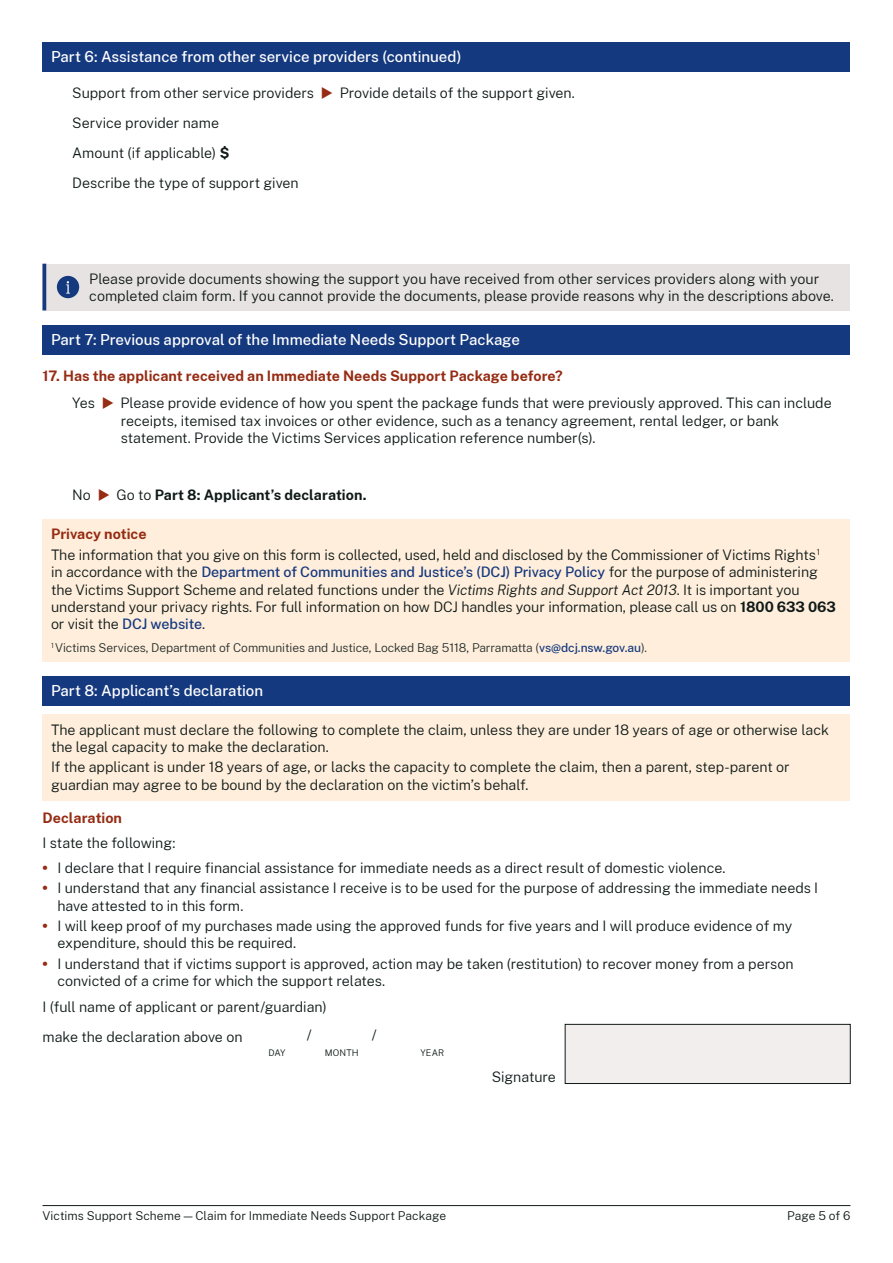
<style>
.page{position:relative;width:893px;height:1263px;background:#fff}
.page>*{position:absolute;margin:0;border:0;box-sizing:border-box;transform-origin:0 0}
.Heading_4__H4__white_on_Blue_01{font:500 15px "Public Sans";color:#fff}
.Body{font:300 14.25px/17.2px "Public Sans";letter-spacing:-.005em;color:#0f1a18}
.Level_1_bullet{font:300 14.25px/17.2px "Public Sans";color:#0f1a18}
.Numbered_questions{font:300 14.25px/27.5px "Public Sans";color:#0f1a18}
.Body-2{font:700 14.25px "Public Sans";letter-spacing:.005em;color:#0f1a18}
.Numbered_questions-2{font:700 14.25px "Public Sans";color:#952c13}
.Fineprint{font:300 12px "Public Sans";letter-spacing:-.005em;color:#252f2e}
.t1{font:300 12px "Public Sans";letter-spacing:.005em;color:#0f1a18}
.Body-3{font:300 9px "Public Sans";letter-spacing:.02em;color:#0f1a18}
.s1{color:#952c13}
.s2{font-weight:700}
.s3{font-weight:700;color:#952c13}
.s4{font-weight:300}
.s5{font-weight:500;color:#15397f}
.s6{font-style:italic}
.s7{font-weight:900;color:#952c13}
</style>
<div class="page">
<hr style="left:43px;top:1205px;width:807px;height:1px;background:#0f1a18">
<div style="left:565px;top:1024px;width:285px;height:60px;background:#f1eeed;border:1px solid #0f1a18"></div>
<div style="left:43px;top:519px;width:807px;height:143px;background:#ffeedb"></div>
<div style="left:43px;top:715px;width:807px;height:86px;background:#ffeedb"></div>
<div style="left:43px;top:264px;width:807px;height:46px;background:#e7e3e2"></div>
<hr style="left:43px;top:264px;width:3px;height:46px;background:#15397f">
<div style="left:43px;top:325px;width:807px;height:30px;background:#15397f"></div>
<div style="left:43px;top:676px;width:807px;height:30px;background:#15397f"></div>
<div style="left:57px;top:276px;width:22px;height:22px;background:#15397f;border-radius:50%"></div>
<svg style="left:66px;top:281px;width:4px;height:13px"></svg>
<div style="left:43px;top:43px;width:807px;height:29px;background:#15397f"></div>
<h1 class="Heading_4__H4__white_on_Blue_01" style="left:51px;top:46px;width:412px">Part 6: Assistance from other service providers (continued)</h1>
<p class="Body" style="left:72px;top:84px;width:504px">Support from other service providers <span class="s1">◆</span> Provide details of the support given.</p>
<p class="Body" style="left:72px;top:114px;width:148px">Service provider name</p>
<p class="Body" style="left:72px;top:143px;width:159px">Amount (if applicable) <span class="s2">$</span></p>
<p class="Body" style="left:72px;top:173px;width:228px">Describe the type of support given</p>
<p class="Body" style="left:89px;top:270px;width:746px">Please provide documents showing the support you have received from other services providers along with your completed claim form. If you cannot provide the documents, please provide reasons why in the descriptions above.</p>
<h1 class="Heading_4__H4__white_on_Blue_01" style="left:51px;top:329px;width:470px">Part 7: Previous approval of the Immediate Needs Support Package</h1>
<p class="Numbered_questions" style="left:72px;top:361px;width:761px;text-indent:-30px"><span class="s3">17. Has the applicant received an Immediate Needs Support Package before?<br></span>Yes <span class="s1">◆</span> Please provide evidence of how you spent the package funds that were previously approved. This can include</p>
<p class="Body" style="left:121px;top:411px;width:660px">receipts, itemised tax invoices or other evidence, such as a tenancy agreement, rental ledger, or bank statement. Provide the Victims Services application reference number(s).</p>
<p class="Body-2" style="left:72px;top:484px;width:296px"><span class="s4">No</span> <span class="s1">◆</span> <span class="s4">Go to</span> Part 8: Applicant’s declaration.</p>
<p class="Numbered_questions-2" style="left:51px;top:523px;width:97px">Privacy notice</p>
<p class="Body" style="left:51px;top:546px;width:786px">The information that you give on this form is collected, used, held and disclosed by the Commissioner of Victims Rights<sup>1<br></sup>in accordance with the <span class="s5">Department of Communities and Justice’s (DCJ) Privacy Policy</span> for the purpose of administering the Victims Support Scheme and related functions under the <span class="s6">Victims Rights and Support Act 2013</span>. It is important you understand your privacy rights. For full information on how DCJ handles your information, please call us on <span class="s2">1800 633 063 </span>or visit the <span class="s5">DCJ website</span>.</p>
<p class="Fineprint" style="left:51px;top:639px;width:598px"><sup>1</sup> Victims Services, Department of Communities and Justice, Locked Bag 5118, Parramatta (<span class="s5">vs@dcj.nsw.gov.au</span>).</p>
<h1 class="Heading_4__H4__white_on_Blue_01" style="left:51px;top:680px;width:214px">Part 8: Applicant’s declaration</h1>
<p class="Body" style="left:51px;top:720px;width:779px">The applicant must declare the following to complete the claim, unless they are under 18 years of age or otherwise lack the legal capacity to make the declaration.</p>
<p class="Body" style="left:51px;top:758px;width:740px">If the applicant is under 18 years of age, or lacks the capacity to complete the claim, then a parent, step-parent or guardian may agree to be bound by the declaration on the victim’s behalf.</p>
<p class="Numbered_questions-2" style="left:43px;top:807px;width:81px">Declaration</p>
<p class="Body" style="left:43px;top:833px;width:134px">I state the following:</p>
<p class="Level_1_bullet" style="left:43px;top:858px;width:685px"><span class="s7">•</span> I declare that I require financial assistance for immediate needs as a direct result of domestic violence.</p>
<p class="Level_1_bullet" style="left:57px;top:879px;width:762px;text-indent:-15px"><span class="s7">•</span> I understand that any financial assistance I receive is to be used for the purpose of addressing the immediate needs I have attested to in this form.</p>
<p class="Level_1_bullet" style="left:57px;top:916px;width:736px;text-indent:-15px"><span class="s7">•</span> I will keep proof of my purchases made using the approved funds for five years and I will produce evidence of my expenditure, should this be required.</p>
<p class="Level_1_bullet" style="left:57px;top:954px;width:738px;text-indent:-15px"><span class="s7">•</span> I understand that if victims support is approved, action may be taken (restitution) to recover money from a person convicted of a crime for which the support relates.</p>
<p class="Body" style="left:43px;top:997px;width:286px">I (full name of applicant or parent/guardian)</p>
<p class="Body" style="left:43px;top:1027px;width:202px">make the declaration above on</p>
<p class="Body" style="left:307px;top:1026px;width:6px">/</p>
<p class="Body" style="left:372px;top:1026px;width:6px">/</p>
<p class="Body-3" style="left:268px;top:1047px;width:19px">DAY</p>
<p class="Body-3" style="left:325px;top:1047px;width:35px">MONTH</p>
<p class="Body-3" style="left:420px;top:1047px;width:25px">YEAR</p>
<p class="Body" style="left:492px;top:1067px;width:66px">Signature</p>
<p class="t1" style="left:43px;top:1208px;width:405px">Victims Support Scheme — Claim for Immediate Needs Support Package</p>
<p class="t1" style="left:787px;top:1208px;width:65px">Page 5 of 6</p>
</div>
